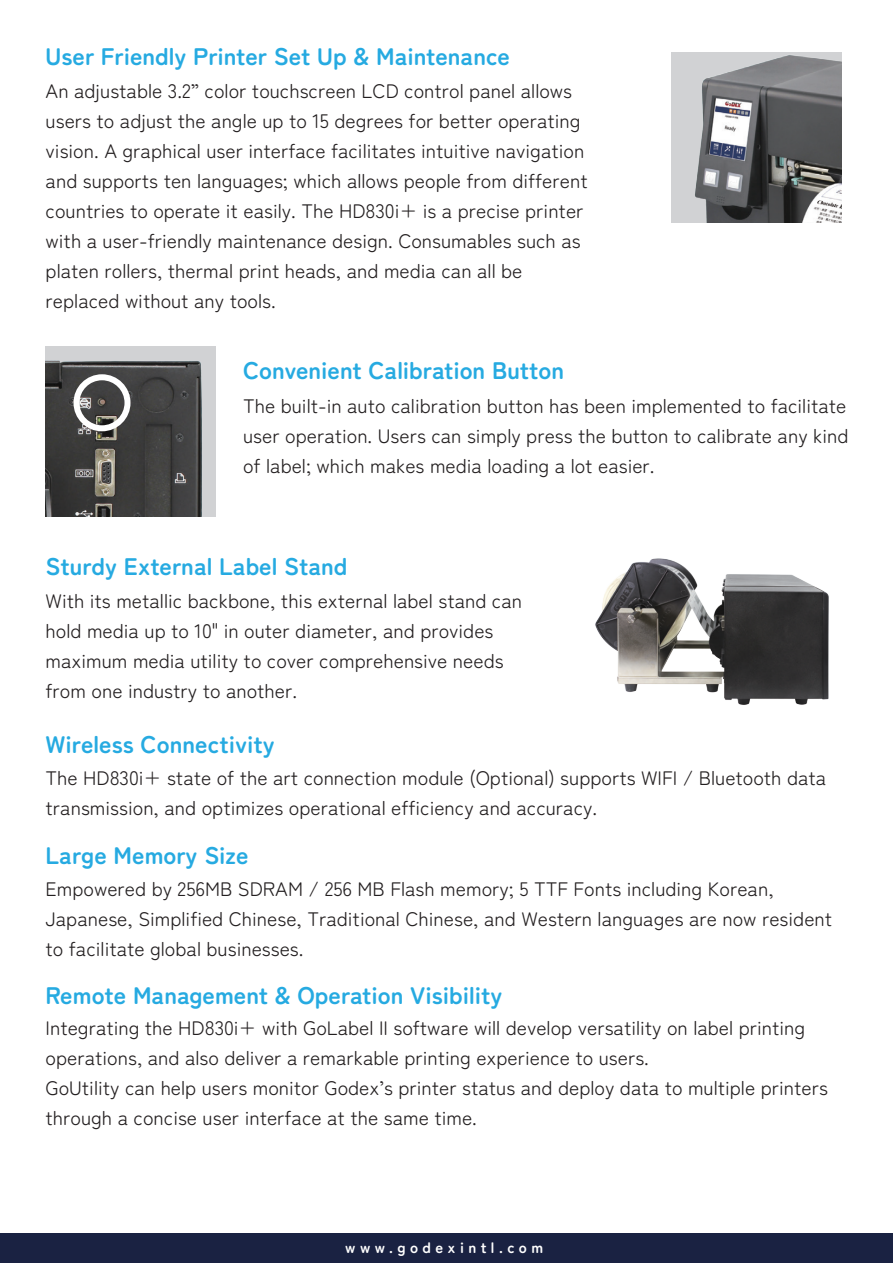
<style>
.page{position:relative;width:893px;height:1263px;background:#fff}
.page>*{position:absolute;margin:0;border:0;box-sizing:border-box;transform-origin:0 0}
.t1{font:700 24px "Zen Maru Gothic";color:#26aae1}
.t2{font:19.5px/30px "Zen Maru Gothic";color:#231f20}
.t3{font:700 15px "Zen Maru Gothic";letter-spacing:.3em;color:#fff}
</style>
<div class="page">
<div style="left:0;top:1233px;width:893px;height:30px;background:#1a2242"></div>
<div style="left:671px;top:52px;width:170px;height:170px;background:#d1d2d4"></div>
<img style="left:695px;top:55px;width:146px;height:167px">
<img style="left:595px;top:558px;width:234px;height:147px">
<img style="left:46px;top:347px;width:170px;height:170px">
<div style="left:73px;top:374px;width:58px;height:57px;border:6px solid #fff;border-radius:50%"></div>
<p class="t1" style="left:46px;top:42px;width:466px">User Friendly Printer Set Up &amp; Maintenance</p>
<p class="t2" style="left:46px;top:76px;width:544px">An adjustable 3.2” color touchscreen LCD control panel allows users to adjust the angle up to 15 degrees for better operating vision. A graphical user interface facilitates intuitive navigation and supports ten languages; which allows people from different countries to operate it easily. The HD830i+ is a precise printer with a user-friendly maintenance design. Consumables such as platen rollers, thermal print heads, and media can all be replaced without any tools.</p>
<p class="t1" style="left:243px;top:355px;width:322px">Convenient Calibration Button</p>
<p class="t2" style="left:243px;top:390px;width:607px;text-align:justify">The built-in auto calibration button has been implemented to facilitate user operation. Users can simply press the button to calibrate any kind of label; which makes media loading a lot easier.</p>
<p class="t1" style="left:46px;top:551px;width:303px">Sturdy External Label Stand</p>
<p class="t2" style="left:46px;top:585px;width:478px">With its metallic backbone, this external label stand can hold media up to 10" in outer diameter, and provides maximum media utility to cover comprehensive needs from one industry to another.</p>
<p class="t1" style="left:46px;top:729px;width:231px">Wireless Connectivity</p>
<p class="t2" style="left:46px;top:762px;width:782px">The HD830i+ state of the art connection module (Optional) supports WIFI / Bluetooth data transmission, and optimizes operational efficiency and accuracy.</p>
<p class="t1" style="left:46px;top:840px;width:204px">Large Memory Size</p>
<p class="t2" style="left:46px;top:873px;width:788px">Empowered by 256MB SDRAM / 256 MB Flash memory; 5 TTF Fonts including Korean,<br>Japanese, Simplified Chinese, Traditional Chinese, and Western languages are now resident to facilitate global businesses.</p>
<p class="t1" style="left:46px;top:980px;width:458px">Remote Management &amp; Operation Visibility</p>
<p class="t2" style="left:46px;top:1013px;width:784px">Integrating the HD830i+ with GoLabel II software will develop versatility on label printing operations, and also deliver a remarkable printing experience to users.<br>GoUtility can help users monitor Godex’s printer status and deploy data to multiple printers through a concise user interface at the same time.</p>
<p class="t3" style="left:345px;top:1238px;width:200px">www.godexintl.com</p>
</div>
